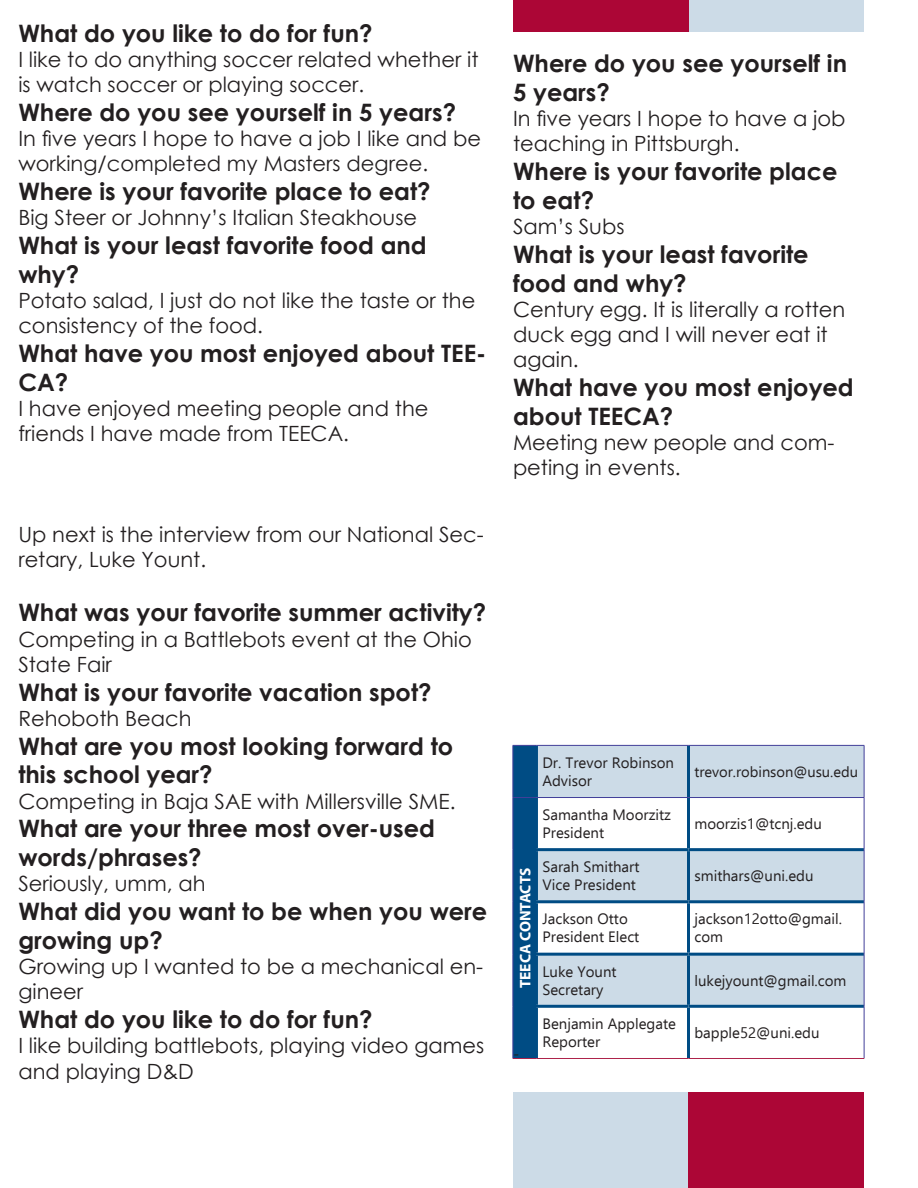
<style>
.page{position:relative;width:918px;height:1188px;background:#fff}
.page>*{position:absolute;margin:0;border:0;box-sizing:border-box;transform-origin:0 0}
.t1{font:700 24px/28.8px "Century Gothic";color:#231f20}
.t2{font:21px/25.2px "Century Gothic";color:#231f20}
.t3{font:18px "Minion Pro";color:#231f20}
.t4{font:700 15.3px "Myriad Pro";color:#fff}
.t5{font:15px/18px "Ebrima";color:#231f20}
.t6{font:14.7px "Ebrima";color:#231f20}
</style>
<div class="page">
<div style="left:513px;top:1092px;width:175px;height:96px;background:#ccdbe7"></div>
<div style="left:688px;top:0;width:176px;height:32px;background:#ccdbe7"></div>
<div style="left:688px;top:1092px;width:176px;height:96px;background:#ac0636"></div>
<div style="left:513px;top:0;width:175px;height:32px;background:#ac0636"></div>
<svg style="left:538px;top:746px;width:326px;height:259px;fill:#ccdbe7"></svg>
<hr style="left:535px;top:746px;width:3px;height:51px;background:#004c84">
<hr style="left:687px;top:746px;width:3px;height:51px;background:#004c84">
<hr style="left:535px;top:798px;width:3px;height:50px;background:#004c84">
<hr style="left:687px;top:798px;width:3px;height:50px;background:#004c84">
<hr style="left:535px;top:848px;width:153px;height:3px;background:#004c84">
<hr style="left:535px;top:851px;width:3px;height:49px;background:#004c84">
<hr style="left:688px;top:848px;width:176px;height:3px;background:#004c84">
<hr style="left:687px;top:851px;width:3px;height:49px;background:#004c84">
<hr style="left:535px;top:900px;width:153px;height:3px;background:#004c84">
<hr style="left:535px;top:903px;width:3px;height:50px;background:#004c84">
<hr style="left:688px;top:900px;width:176px;height:3px;background:#004c84">
<hr style="left:687px;top:903px;width:3px;height:50px;background:#004c84">
<hr style="left:535px;top:953px;width:153px;height:3px;background:#004c84">
<hr style="left:535px;top:956px;width:3px;height:49px;background:#004c84">
<hr style="left:688px;top:953px;width:176px;height:3px;background:#004c84">
<hr style="left:687px;top:956px;width:3px;height:49px;background:#004c84">
<hr style="left:535px;top:1005px;width:153px;height:3px;background:#004c84">
<hr style="left:535px;top:1008px;width:3px;height:50px;background:#004c84">
<hr style="left:688px;top:1005px;width:176px;height:3px;background:#004c84">
<hr style="left:687px;top:1008px;width:3px;height:50px;background:#004c84">
<hr style="left:536px;top:1058px;width:152px;height:1px;background:#ad234b">
<hr style="left:688px;top:1058px;width:176px;height:1px;background:#ad234b">
<div style="left:513px;top:745px;width:23px;height:314px;background:#004c84"></div>
<hr style="left:513px;top:798px;width:1px;height:52px;background:#423f99">
<hr style="left:513px;top:850px;width:1px;height:52px;background:#423f99">
<hr style="left:513px;top:902px;width:1px;height:52px;background:#423f99">
<hr style="left:513px;top:954px;width:1px;height:52px;background:#423f99">
<hr style="left:513px;top:1006px;width:1px;height:52px;background:#423f99">
<hr style="left:536px;top:745px;width:152px;height:1px;background:#423f99">
<hr style="left:536px;top:797px;width:152px;height:1px;background:#423f99">
<hr style="left:688px;top:745px;width:176px;height:1px;background:#423f99">
<hr style="left:864px;top:746px;width:1px;height:51px;background:#423f99">
<hr style="left:688px;top:797px;width:176px;height:1px;background:#423f99">
<hr style="left:864px;top:798px;width:1px;height:52px;background:#423f99">
<hr style="left:864px;top:850px;width:1px;height:52px;background:#423f99">
<hr style="left:864px;top:902px;width:1px;height:52px;background:#423f99">
<hr style="left:864px;top:954px;width:1px;height:52px;background:#423f99">
<hr style="left:864px;top:1006px;width:1px;height:52px;background:#423f99">
<p class="t1" style="left:18px;top:18px;width:356px">What do you like to do for fun?</p>
<p class="t2" style="left:18px;top:46px;width:462px">I like to do anything soccer related whether it is watch soccer or playing soccer.</p>
<p class="t1" style="left:18px;top:97px;width:439px">Where do you see yourself in 5 years?</p>
<p class="t2" style="left:18px;top:126px;width:464px">In five years I hope to have a job I like and be working/completed my Masters degree.</p>
<p class="t1" style="left:18px;top:176px;width:414px">Where is your favorite place to eat?</p>
<p class="t2" style="left:18px;top:205px;width:400px">Big Steer or Johnny’s Italian Steakhouse</p>
<p class="t1" style="left:18px;top:230px;width:410px">What is your least favorite food and why?</p>
<p class="t2" style="left:18px;top:288px;width:459px">Potato salad, I just do not like the taste or the consistency of the food.</p>
<p class="t1" style="left:18px;top:338px;width:470px">What have you most enjoyed about TEE-<br>CA?</p>
<p class="t2" style="left:18px;top:396px;width:412px">I have enjoyed meeting people and the friends I have made from TEECA.</p>
<p class="t2" style="left:18px;top:522px;width:467px">Up next is the interview from our National Sec&shy;retary, Luke Yount.</p>
<p class="t1" style="left:18px;top:597px;width:469px">What was your favorite summer activity?</p>
<p class="t2" style="left:18px;top:626px;width:455px">Competing in a Battlebots event at the Ohio<br>State Fair</p>
<p class="t1" style="left:18px;top:676px;width:415px">What is your favorite vacation spot?</p>
<p class="t2" style="left:18px;top:705px;width:175px">Rehoboth Beach</p>
<p class="t1" style="left:18px;top:730px;width:436px">What are you most looking forward to this school year?</p>
<p class="t2" style="left:18px;top:788px;width:439px">Competing in Baja SAE with Millersville SME.</p>
<p class="t1" style="left:18px;top:813px;width:418px">What are your three most over-used words/phrases?</p>
<p class="t2" style="left:18px;top:871px;width:189px">Seriously, umm, ah</p>
<p class="t1" style="left:18px;top:896px;width:470px">What did you want to be when you were growing up?</p>
<p class="t2" style="left:18px;top:954px;width:466px">Growing up I wanted to be a mechanical en&shy;gineer</p>
<p class="t1" style="left:18px;top:1004px;width:356px">What do you like to do for fun?</p>
<p class="t2" style="left:18px;top:1033px;width:468px">I like building battlebots, playing video games and playing D&amp;D</p>
<p class="t1" style="left:513px;top:48px;width:336px">Where do you see yourself in<br>5 years?</p>
<p class="t2" style="left:513px;top:105px;width:334px">In five years I hope to have a job teaching in Pittsburgh.</p>
<p class="t1" style="left:513px;top:156px;width:326px">Where is your favorite place to eat?</p>
<p class="t2" style="left:513px;top:213px;width:113px">Sam’s Subs</p>
<p class="t1" style="left:513px;top:239px;width:297px">What is your least favorite food and why?</p>
<p class="t2" style="left:513px;top:296px;width:334px">Century egg. It is literally a rotten duck egg and I will never eat it again.</p>
<p class="t1" style="left:513px;top:372px;width:342px">What have you most enjoyed about TEECA?</p>
<p class="t2" style="left:513px;top:429px;width:323px">Meeting new people and com&shy;peting in events.</p>
<p class="t4" style="left:515px;top:988px;width:122px;rotate:-90deg">TEECA CONTACTS</p>
<p class="t3" style="left:513px;top:1041px;width:8px">-</p>
<p class="t5" style="left:542px;top:753px;width:133px">Dr. Trevor Robinson<br>Advisor</p>
<p class="t6" style="left:694px;top:761px;width:165px">trevor.robinson@usu.edu</p>
<p class="t5" style="left:542px;top:805px;width:130px">Samantha Moorzitz<br>President</p>
<p class="t5" style="left:694px;top:814px;width:129px">moorzis1@tcnj.edu</p>
<p class="t5" style="left:542px;top:858px;width:99px">Sarah Smithart<br>Vice President</p>
<p class="t5" style="left:694px;top:867px;width:121px">smithars@uni.edu</p>
<p class="t5" style="left:542px;top:910px;width:98px">Jackson Otto<br>President Elect</p>
<p class="t5" style="left:694px;top:910px;width:149px">jackson12otto@gmail. com</p>
<p class="t5" style="left:542px;top:962px;width:76px">Luke Yount<br>Secretary</p>
<p class="t5" style="left:694px;top:971px;width:154px">lukejyount@gmail.com</p>
<p class="t5" style="left:542px;top:1014px;width:135px">Benjamin Applegate<br>Reporter</p>
<p class="t5" style="left:694px;top:1023px;width:127px">bapple52@uni.edu</p>
</div>
